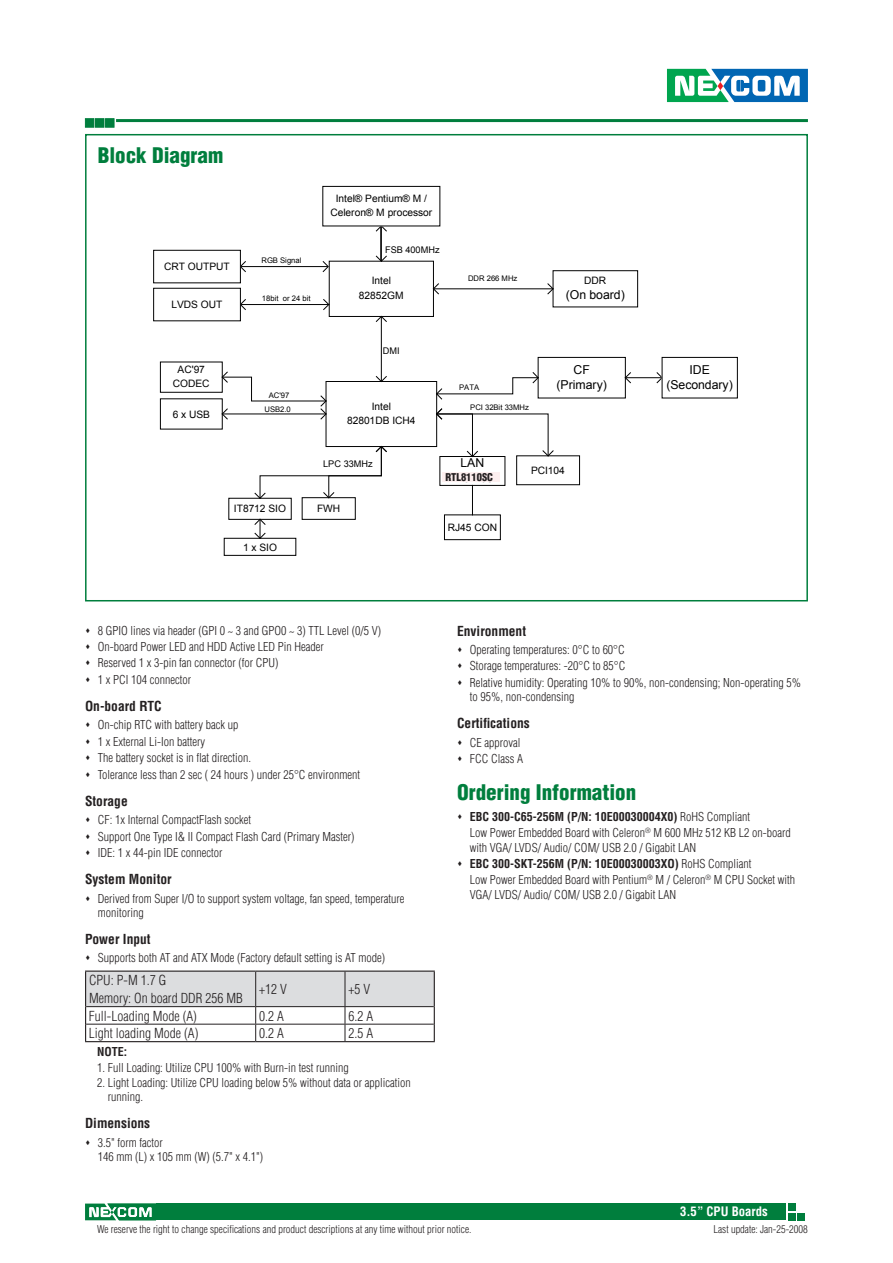
<style>
.page{position:relative;width:893px;height:1263px;background:#fff}
.page>*{position:absolute;margin:0;border:0;box-sizing:border-box;transform-origin:0 0}
.t1{font:900 condensed 21px "Helvetica";color:#007e3d}
.t2{font:300 condensed 13.5px/18px "Helvetica";color:#231f20}
.t3{font:700 condensed 13.5px "Helvetica";color:#231f20}
.t4{font:700 condensed 12.75px "Helvetica";color:#fff}
.t5{font:12.3px/14.7px "Arial";letter-spacing:-.005em;color:#000;text-align:center}
.t6{font:300 condensed 12px/16.4px "Helvetica";color:#231f20}
.t7{font:700 condensed 12px "Helvetica";color:#231f20}
.t8{font:300 condensed 10.5px "Helvetica";color:#231f20}
.t9{font:900 condensed 10.5px "Helvetica";color:#231f20}
.t10{font:10.2px/14.1px "Arial";letter-spacing:-.005em;color:#000;text-align:center}
.t11{font:9.15px "Arial";color:#000}
.t12{font:7.65px "Arial";letter-spacing:-.005em;color:#000}
.s1{font-weight:700}
</style>
<div class="page">
<svg style="left:85px;top:1203px;width:71px;height:17px"></svg>
<div style="left:156px;top:1203px;width:630px;height:17px;background:#007e3d"></div>
<div style="left:788px;top:1203px;width:7px;height:7px;background:#007e3d"></div>
<div style="left:788px;top:1213px;width:7px;height:7px;background:#007e3d"></div>
<div style="left:797px;top:1213px;width:7px;height:7px;background:#007e3d"></div>
<div style="left:85px;top:134px;width:723px;height:467px;border:2px solid #007e3d"></div>
<hr style="left:116px;top:119px;width:692px;height:3px;background:#007e3d">
<div style="left:85px;top:118px;width:9px;height:10px;background:#007e3d;border:1px solid #007e3d"></div>
<div style="left:95px;top:118px;width:9px;height:10px;background:#007e3d;border:1px solid #007e3d"></div>
<div style="left:105px;top:118px;width:9px;height:10px;background:#007e3d;border:1px solid #007e3d"></div>
<svg style="left:667px;top:69px;width:141px;height:33px"></svg>
<hr style="left:380px;top:203px;width:1px;height:60px;background:#030303">
<hr style="left:240px;top:266px;width:88px;height:1px;background:#030303">
<svg style="left:241px;top:261px;width:5px;height:11px"></svg>
<svg style="left:322px;top:261px;width:7px;height:11px"></svg>
<div style="left:329px;top:261px;width:105px;height:56px;border:1px solid #030303"></div>
<hr style="left:381px;top:226px;width:1px;height:35px;background:#030303">
<svg style="left:375px;top:226px;width:12px;height:6px"></svg>
<svg style="left:375px;top:255px;width:12px;height:7px"></svg>
<div style="left:323px;top:186px;width:117px;height:40px;background:#fff"></div>
<div style="left:322px;top:186px;width:118px;height:40px;border:1px solid #030303"></div>
<div style="left:553px;top:270px;width:85px;height:37px;border:1px solid #030303"></div>
<hr style="left:433px;top:288px;width:120px;height:1px;background:#030303">
<svg style="left:547px;top:283px;width:7px;height:12px"></svg>
<svg style="left:432px;top:283px;width:7px;height:12px"></svg>
<div style="left:326px;top:381px;width:111px;height:66px;border:1px solid #030303"></div>
<hr style="left:381px;top:316px;width:1px;height:65px;background:#030303">
<svg style="left:375px;top:315px;width:12px;height:7px"></svg>
<svg style="left:375px;top:376px;width:12px;height:6px"></svg>
<div style="left:153px;top:250px;width:88px;height:33px;border:1px solid #030303"></div>
<hr style="left:240px;top:304px;width:89px;height:1px;background:#030303">
<svg style="left:241px;top:299px;width:5px;height:11px"></svg>
<svg style="left:323px;top:299px;width:7px;height:11px"></svg>
<div style="left:160px;top:362px;width:63px;height:31px;border:1px solid #030303"></div>
<svg style="left:221px;top:371px;width:106px;height:49px"></svg>
<div style="left:440px;top:456px;width:65px;height:30px;border:1px solid #030303"></div>
<div style="left:516px;top:455px;width:64px;height:30px;border:1px solid #030303"></div>
<svg style="left:436px;top:408px;width:118px;height:49px"></svg>
<div style="left:444px;top:514px;width:57px;height:26px;border:1px solid #030303"></div>
<hr style="left:472px;top:485px;width:1px;height:30px;background:#030303">
<div style="left:302px;top:497px;width:54px;height:23px;border:1px solid #030303"></div>
<div style="left:228px;top:498px;width:64px;height:22px;border:1px solid #030303"></div>
<svg style="left:254px;top:446px;width:133px;height:53px"></svg>
<div style="left:224px;top:538px;width:72px;height:18px;border:1px solid #030303"></div>
<svg style="left:254px;top:518px;width:12px;height:21px"></svg>
<div style="left:538px;top:357px;width:88px;height:41px;border:1px solid #030303"></div>
<hr style="left:625px;top:377px;width:37px;height:1px;background:#030303">
<svg style="left:656px;top:372px;width:6px;height:12px"></svg>
<svg style="left:624px;top:372px;width:7px;height:12px"></svg>
<div style="left:662px;top:357px;width:76px;height:41px;border:1px solid #030303"></div>
<svg style="left:436px;top:372px;width:103px;height:28px"></svg>
<hr style="left:85px;top:970px;width:171px;height:2px;background:#231f20">
<hr style="left:256px;top:970px;width:89px;height:2px;background:#231f20">
<hr style="left:345px;top:970px;width:90px;height:2px;background:#231f20">
<svg style="left:85px;top:971px;width:350px;height:70px"></svg>
<hr style="left:85px;top:1041px;width:171px;height:1px;background:#231f20">
<hr style="left:256px;top:1041px;width:89px;height:1px;background:#231f20">
<hr style="left:345px;top:1041px;width:90px;height:1px;background:#231f20">
<div style="left:443px;top:472px;width:57px;height:9px;background:#fdefef"></div>
<h1 class="t1" style="left:98px;top:142px;width:127px">Block Diagram</h1>
<p class="t10" style="left:330px;top:191px;width:103px">Intel® Pentium® M /<br>Celeron® M processor</p>
<p class="t11" style="left:385px;top:244px;width:56px">FSB 400MHz</p>
<p class="t10" style="left:164px;top:260px;width:67px">CRT OUTPUT</p>
<p class="t12" style="left:261px;top:255px;width:41px">RGB Signal</p>
<p class="t10" style="left:172px;top:298px;width:52px">LVDS OUT</p>
<p class="t12" style="left:262px;top:293px;width:50px">18bit or 24 bit</p>
<p class="t10" style="left:359px;top:274px;width:46px">Intel<br>82852GM</p>
<p class="t12" style="left:468px;top:274px;width:51px">DDR 266 MHz</p>
<p class="t10" style="left:584px;top:274px;width:24px">DDR</p>
<p class="t5" style="left:566px;top:287px;width:61px">(On board)</p>
<p class="t11" style="left:383px;top:345px;width:18px">DMI</p>
<p class="t10" style="left:173px;top:362px;width:38px">AC'97<br>CODEC</p>
<p class="t10" style="left:173px;top:407px;width:39px">6 x USB</p>
<p class="t12" style="left:269px;top:390px;width:22px">AC'97</p>
<p class="t12" style="left:264px;top:404px;width:28px">USB2.0</p>
<p class="t10" style="left:347px;top:399px;width:70px">Intel<br>82801DB ICH4</p>
<p class="t12" style="left:459px;top:382px;width:22px">PATA</p>
<p class="t12" style="left:470px;top:402px;width:60px">PCI 32Bit 33MHz</p>
<p class="t5" style="left:557px;top:362px;width:52px">CF (Primary)</p>
<p class="t5" style="left:666px;top:362px;width:68px">IDE (Secondary)</p>
<p class="t11" style="left:323px;top:458px;width:51px">LPC 33MHz</p>
<p class="t5" style="left:461px;top:456px;width:25px">LAN</p>
<p class="t10" style="left:445px;top:471px;width:57px">RTL8110SB</p>
<p class="t9" style="left:445px;top:470px;width:49px">RTL8110SC</p>
<p class="t10" style="left:531px;top:463px;width:35px">PCI104</p>
<p class="t10" style="left:234px;top:502px;width:54px">IT8712 SIO</p>
<p class="t10" style="left:317px;top:502px;width:25px">FWH</p>
<p class="t10" style="left:243px;top:540px;width:35px">1 x SIO</p>
<p class="t6" style="left:98px;top:622px;width:285px">8 GPIO lines via header (GPI 0 ~ 3 and GPO0 ~ 3) TTL Level (0/5 V)<br>On-board Power LED and HDD Active LED Pin Header<br>Reserved 1 x 3-pin fan connector (for CPU)<br>1 x PCI 104 connector</p>
<p class="t3" style="left:85px;top:698px;width:78px">On-board RTC</p>
<p class="t6" style="left:98px;top:717px;width:264px">On-chip RTC with battery back up<br>1 x External Li-Ion battery<br>The battery socket is in flat direction.<br>Tolerance less than 2 sec ( 24 hours ) under 25°C environment</p>
<p class="t3" style="left:85px;top:792px;width:44px">Storage</p>
<p class="t6" style="left:98px;top:811px;width:258px">CF: 1x Internal CompactFlash socket<br>Support One Type I&amp; II Compact Flash Card (Primary Master)<br>IDE: 1 x 44-pin IDE connector</p>
<p class="t3" style="left:85px;top:871px;width:88px">System Monitor</p>
<p class="t6" style="left:98px;top:891px;width:308px;line-height:14.2px">Derived from Super I/O to support system voltage, fan speed, temperature monitoring</p>
<p class="t3" style="left:85px;top:931px;width:67px">Power Input</p>
<p class="t6" style="left:98px;top:950px;width:289px">Supports both AT and ATX Mode (Factory default setting is AT mode)</p>
<p class="t2" style="left:89px;top:971px;width:155px">CPU: P-M 1.7 G<br>Memory: On board DDR 256 MB</p>
<p class="t2" style="left:259px;top:980px;width:29px">+12 V</p>
<p class="t2" style="left:348px;top:980px;width:23px">+5 V</p>
<p class="t2" style="left:89px;top:1007px;width:109px">Full-Loading Mode (A)</p>
<p class="t2" style="left:259px;top:1007px;width:26px">0.2 A</p>
<p class="t2" style="left:348px;top:1007px;width:26px">6.2 A</p>
<p class="t2" style="left:89px;top:1024px;width:111px">Light loading Mode (A)</p>
<p class="t2" style="left:259px;top:1024px;width:26px">0.2 A</p>
<p class="t2" style="left:348px;top:1024px;width:26px">2.5 A</p>
<p class="t7" style="left:97px;top:1044px;width:31px">NOTE:</p>
<p class="t6" style="left:97px;top:1059px;width:253px">1. Full Loading: Utilize CPU 100% with Burn-in test running</p>
<p class="t6" style="left:108px;top:1076px;width:305px;line-height:13.5px;text-indent:-11px">2. Light Loading: Utilize CPU loading below 5% without data or application running.</p>
<p class="t3" style="left:85px;top:1115px;width:67px">Dimensions</p>
<p class="t6" style="left:98px;top:1135px;width:167px;line-height:14.2px">3.5" form factor<br>146 mm (L) x 105 mm (W) (5.7" x 4.1")</p>
<p class="t10" style="left:448px;top:520px;width:51px">RJ45 CON</p>
<p class="t3" style="left:457px;top:622px;width:70px">Environment</p>
<p class="t6" style="left:470px;top:641px;width:333px">Operating temperatures: 0°C to 60°C<br>Storage temperatures: -20°C to 85°C<br>Relative humidity: Operating 10% to 90%, non-condensing; Non-operating 5%</p>
<p class="t6" style="left:470px;top:688px;width:106px">to 95%, non-condensing</p>
<p class="t3" style="left:457px;top:715px;width:74px">Certifications</p>
<p class="t6" style="left:470px;top:734px;width:55px">CE approval<br>FCC Class A</p>
<h1 class="t1" style="left:457px;top:780px;width:181px">Ordering Information</h1>
<p class="t6" style="left:470px;top:808px;width:322px"><span class="s1">EBC 300-C65-256M (P/N: 10E00030004X0)</span> RoHS Compliant<br>Low Power Embedded Board with Celeron<sup>®</sup> M 600 MHz 512 KB L2 on-board</p>
<p class="t6" style="left:470px;top:839px;width:327px">with VGA/ LVDS/ Audio/ COM/ USB 2.0 / Gigabit LAN<br><span class="s1">EBC 300-SKT-256M (P/N: 10E00030003XO)</span> RoHS Compliant<br>Low Power Embedded Board with Pentium<sup>®</sup> M / Celeron<sup>®</sup> M CPU Socket with</p>
<p class="t6" style="left:470px;top:886px;width:208px">VGA/ LVDS/ Audio/ COM/ USB 2.0 / Gigabit LAN</p>
<p class="t4" style="left:680px;top:1204px;width:89px">3.5” CPU Boards</p>
<p class="t8" style="left:97px;top:1223px;width:376px">We reserve the right to change specifications and product descriptions at any time without prior notice.</p>
<p class="t8" style="left:713px;top:1223px;width:96px">Last update: Jan-25-2008</p>
</div>
